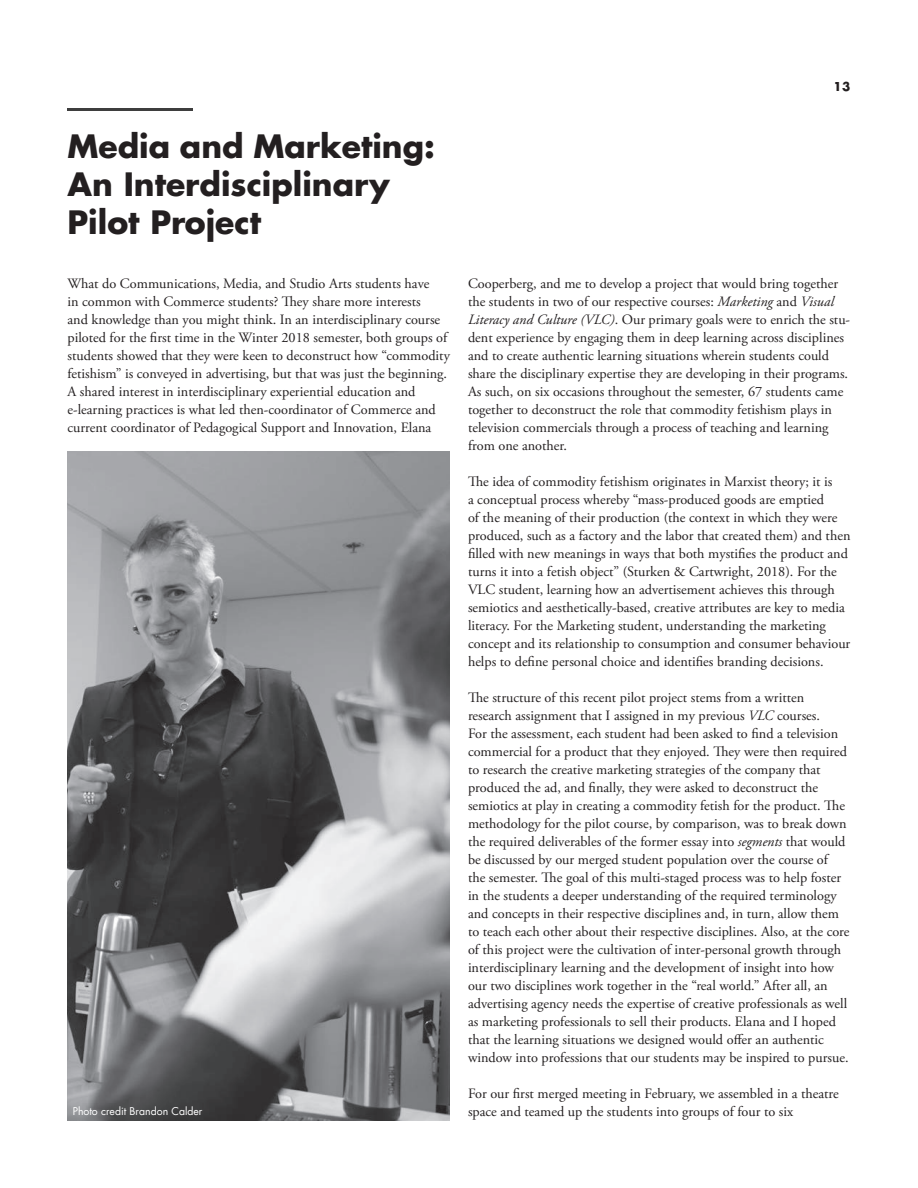
<style>
.page{position:relative;width:918px;height:1188px;background:#fff}
.page>*{position:absolute;margin:0;border:0;box-sizing:border-box;transform-origin:0 0}
.t1{font:700 31.5px/37.8px "Futura";color:#231f20}
.t2{font:14.25px/18px "Adobe Garamond Pro";color:#231f20}
.t3{font:700 12px "Futura";color:#231f20}
.t4{font:10.5px "Futura";color:#fff}
.s1{font-style:italic}
</style>
<div class="page">
<hr style="left:68px;top:108px;width:125px;height:3px;background:#3e3e3e">
<img style="left:68px;top:452px;width:382px;height:668px">
<h1 class="t1" style="left:68px;top:130px;width:369px">Media and Marketing:<br>An Interdisciplinary<br>Pilot Project</h1>
<p class="t2" style="left:68px;top:275px;width:384px">What do Communications, Media, and Studio Arts students have<br>in common with Commerce students? They share more interests<br>and knowledge than you might think. In an interdisciplinary course piloted for the first time in the Winter 2018 semester, both groups of students showed that they were keen to deconstruct how “commodity fetishism” is conveyed in advertising, but that was just the beginning.<br>A shared interest in interdisciplinary experiential education and e-learning practices is what led then-coordinator of Commerce and current coordinator of Pedagogical Support and Innovation, Elana</p>
<p class="t4" style="left:73px;top:1106px;width:131px">Photo credit Brandon Calder</p>
<p class="t3" style="left:833px;top:80px;width:19px">13</p>
<p class="t2" style="left:468px;top:275px;width:384px">Cooperberg, and me to develop a project that would bring together the students in two of our respective courses: <span class="s1">Marketing</span> and <span class="s1">Visual Literacy and Culture (VLC)</span>. Our primary goals were to enrich the stu&shy;dent experience by engaging them in deep learning across disciplines and to create authentic learning situations wherein students could share the disciplinary expertise they are developing in their programs.<br>As such, on six occasions throughout the semester, 67 students came together to deconstruct the role that commodity fetishism plays in television commercials through a process of teaching and learning from one another.</p>
<p class="t2" style="left:468px;top:473px;width:384px">The idea of commodity fetishism originates in Marxist theory; it is<br>a conceptual process whereby “mass-produced goods are emptied<br>of the meaning of their production (the context in which they were produced, such as a factory and the labor that created them) and then filled with new meanings in ways that both mystifies the product and turns it into a fetish object” (Sturken &amp; Cartwright, 2018). For the VLC student, learning how an advertisement achieves this through semiotics and aesthetically-based, creative attributes are key to media literacy. For the Marketing student, understanding the marketing concept and its relationship to consumption and consumer behaviour helps to define personal choice and identifies branding decisions.</p>
<p class="t2" style="left:468px;top:689px;width:383px">The structure of this recent pilot project stems from a written research assignment that I assigned in my previous <span class="s1">VLC</span> courses.<br>For the assessment, each student had been asked to find a television commercial for a product that they enjoyed. They were then required to research the creative marketing strategies of the company that produced the ad, and finally, they were asked to deconstruct the semiotics at play in creating a commodity fetish for the product. The methodology for the pilot course, by comparison, was to break down the required deliverables of the former essay into <span class="s1">segments</span> that would be discussed by our merged student population over the course of<br>the semester. The goal of this multi-staged process was to help foster in the students a deeper understanding of the required terminology and concepts in their respective disciplines and, in turn, allow them to teach each other about their respective disciplines. Also, at the core of this project were the cultivation of inter-personal growth through interdisciplinary learning and the development of insight into how our two disciplines work together in the “real world.” After all, an advertising agency needs the expertise of creative professionals as well as marketing professionals to sell their products. Elana and I hoped that the learning situations we designed would offer an authentic window into professions that our students may be inspired to pursue.</p>
<p class="t2" style="left:468px;top:1085px;width:372px">For our first merged meeting in February, we assembled in a theatre space and teamed up the students into groups of four to six</p>
</div>
